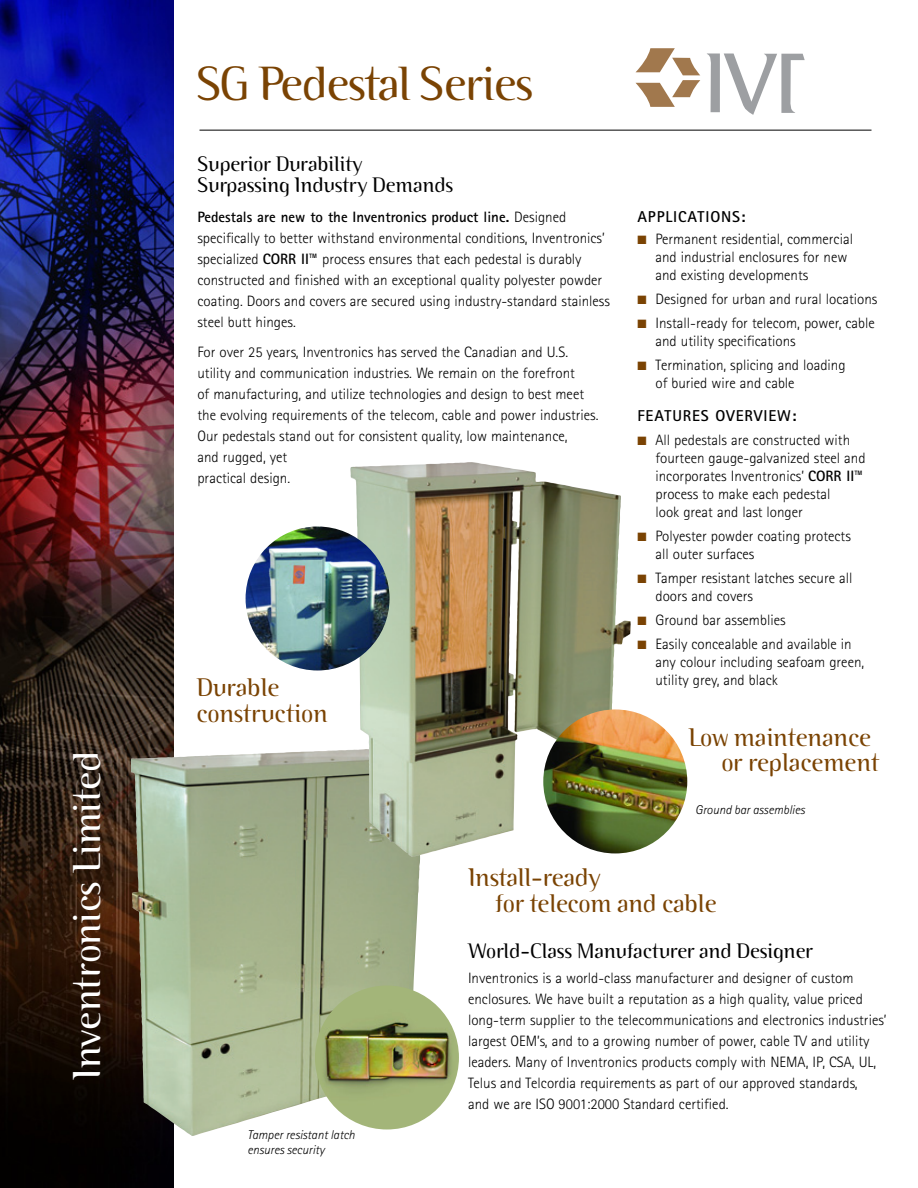
<style>
.page{position:relative;width:918px;height:1188px;background:#fff}
.page>*{position:absolute;margin:0;border:0;box-sizing:border-box;transform-origin:0 0}
.t1{font:300 48px "Binary ITC";letter-spacing:-.035em;color:#7a4303}
.t2{font:300 39px "Binary ITC";color:#fff}
.t3{font:300 25.5px/25.5px "Binary ITC";color:#7a4303}
.t4{font:300 25.5px/25.5px "Binary ITC";letter-spacing:-.02em;color:#7a4303}
.t5{font:300 21px/21px "Binary ITC";color:#000}
.t6{font:700 15.75px "Rotis Sans Serif";letter-spacing:.055em;color:#000}
.t7{font:300 15px/21px "Rotis Sans Serif";color:#000}
.t8{font:italic 300 12.75px/15px "Rotis Sans Serif";color:#000}
.s1{font-weight:700}
.s2{color:#7a4303}
</style>
<div class="page">
<img style="left:0;top:0;width:174px;height:1188px">
<svg style="left:707px;top:53px;width:98px;height:62px"></svg>
<svg style="left:636px;top:48px;width:64px;height:59px"></svg>
<hr style="left:200px;top:130px;width:672px;height:1px;background:#000">
<img style="left:131px;top:750px;width:299px;height:386px">
<img style="left:315px;top:986px;width:144px;height:144px;border-radius:50%">
<img style="left:351px;top:478px;width:280px;height:379px">
<img style="left:543px;top:709px;width:144px;height:144px;border-radius:50%">
<img style="left:246px;top:526px;width:144px;height:144px;border-radius:50%">
<h2 class="t2" style="left:72px;top:1080px;width:330px;rotate:-90deg">Inventronics Limited</h2>
<h1 class="t1" style="left:196px;top:66px;width:339px">SG Pedestal Series</h1>
<h3 class="t5" style="left:197px;top:154px;width:257px">Superior Durability<br>Surpassing Industry Demands</h3>
<p class="t7" style="left:197px;top:207px;width:414px"><span class="s1">Pedestals are new to the Inventronics product line.</span> Designed specifically to better withstand environmental conditions, Inventronics’ specialized <span class="s1">CORR II™</span> process ensures that each pedestal is durably constructed and finished with an exceptional quality polyester powder coating. Doors and covers are secured using industry-standard stainless steel butt hinges.</p>
<p class="t7" style="left:197px;top:342px;width:403px">For over 25 years, Inventronics has served the Canadian and U.S. utility and communication industries. We remain on the forefront<br>of manufacturing, and utilize technologies and design to best meet the evolving requirements of the telecom, cable and power industries.<br>Our pedestals stand out for consistent quality, low maintenance,<br>and rugged, yet<br>practical design.</p>
<h3 class="t3" style="left:197px;top:676px;width:133px">Durable construction</h3>
<p class="t6" style="left:638px;top:211px;width:110px">APPLICATIONS:</p>
<p class="t7" style="left:656px;top:232px;width:199px;line-height:18px;text-indent:-18px"><span class="s2">■</span> Permanent residential, commercial and industrial enclosures for new and existing developments</p>
<p class="t7" style="left:638px;top:290px;width:241px"><span class="s2">■</span> Designed for urban and rural locations</p>
<p class="t7" style="left:656px;top:316px;width:221px;line-height:18px;text-indent:-18px"><span class="s2">■</span> Install-ready for telecom, power, cable and utility specifications</p>
<p class="t7" style="left:656px;top:358px;width:192px;line-height:18px;text-indent:-18px"><span class="s2">■</span> Termination, splicing and loading of buried wire and cable</p>
<p class="t6" style="left:638px;top:411px;width:160px">FEATURES OVERVIEW:</p>
<p class="t7" style="left:656px;top:433px;width:212px;line-height:18px;text-indent:-18px"><span class="s2">■</span> All pedestals are constructed with fourteen gauge-galvanized steel and incorporates Inventronics’ <span class="s1">CORR II™ </span>process to make each pedestal<br>look great and last longer</p>
<p class="t7" style="left:656px;top:529px;width:197px;line-height:18px;text-indent:-18px"><span class="s2">■</span> Polyester powder coating protects all outer surfaces</p>
<p class="t7" style="left:656px;top:571px;width:198px;line-height:18px;text-indent:-18px"><span class="s2">■</span> Tamper resistant latches secure all doors and covers</p>
<p class="t7" style="left:638px;top:611px;width:150px"><span class="s2">■</span> Ground bar assemblies</p>
<p class="t7" style="left:656px;top:637px;width:210px;line-height:18px;text-indent:-18px"><span class="s2">■</span> Easily concealable and available in any colour including seafoam green, utility grey, and black</p>
<h3 class="t3" style="left:721px;top:726px;width:160px;text-indent:-33px">Low maintenance or replacement</h3>
<p class="t8" style="left:695px;top:804px;width:111px">Ground bar assemblies</p>
<h3 class="t4" style="left:495px;top:867px;width:223px;text-indent:-27px">Install-ready<br>for telecom and cable</h3>
<p class="t8" style="left:247px;top:1129px;width:109px">Tamper resistant latch ensures security</p>
<h3 class="t5" style="left:468px;top:941px;width:346px">World-Class Manufacturer and Designer</h3>
<p class="t7" style="left:468px;top:969px;width:420px">Inventronics is a world-class manufacturer and designer of custom enclosures. We have built a reputation as a high quality, value priced long-term supplier to the telecommunications and electronics industries’ largest OEM’s, and to a growing number of power, cable TV and utility leaders. Many of Inventronics products comply with NEMA, IP, CSA, UL, Telus and Telcordia requirements as part of our approved standards,<br>and we are ISO 9001:2000 Standard certified.</p>
</div>
